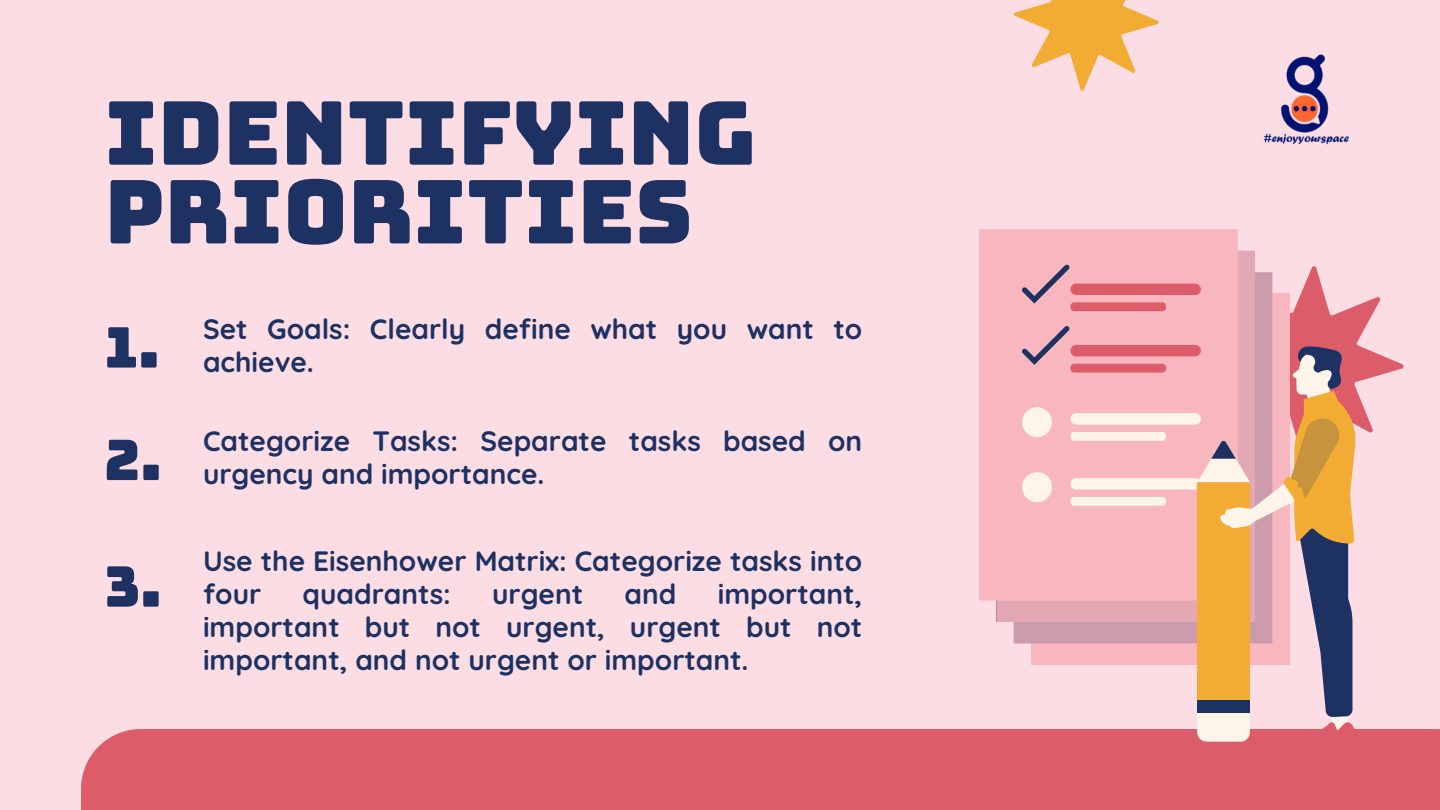
<style>
.page{position:relative;width:1440px;height:810px;background:#fcdde3}
.page>*{position:absolute;margin:0;border:0;box-sizing:border-box;transform-origin:0 0}
.t1{font:88px/78.8px "Bungee";color:#1d3163}
.t2{font:56px "Bungee";color:#1d3163}
.t3{font:700 28px/33px "Quicksand";color:#1d3163}
</style>
<div class="page">
<div style="left:81px;top:729px;width:1359px;height:81px;background:#dc5c6a"></div>
<div style="left:1031px;top:294px;width:259px;height:371px;background:#f8b6bf"></div>
<svg style="left:979px;top:229px;width:276px;height:414px;background:#f8bac3"></svg>
<div style="left:1014px;top:622px;width:183px;height:21px;background:#cc9bac"></div>
<svg style="left:996px;top:251px;width:259px;height:371px"></svg>
<div style="left:1016px;top:271px;width:42px;height:43px;background:#f8b6bf;border-radius:10px"></div>
<div style="left:1070px;top:284px;width:131px;height:11px;background:#dc5c6a;border-radius:6px"></div>
<div style="left:1070px;top:302px;width:96px;height:9px;background:#dc5c6a;border-radius:4px"></div>
<svg style="left:1022px;top:264px;width:48px;height:40px"></svg>
<div style="left:1016px;top:333px;width:42px;height:42px;background:#f8b6bf;border-radius:10px"></div>
<div style="left:1070px;top:345px;width:131px;height:11px;background:#dc5c6a;border-radius:6px"></div>
<div style="left:1070px;top:364px;width:96px;height:9px;background:#dc5c6a;border-radius:4px"></div>
<svg style="left:1022px;top:326px;width:48px;height:39px"></svg>
<div style="left:1016px;top:401px;width:42px;height:42px;background:#f8b6bf;border-radius:10px"></div>
<div style="left:1070px;top:413px;width:131px;height:12px;background:#fff4ea;border-radius:6px"></div>
<div style="left:1070px;top:432px;width:96px;height:9px;background:#fff4ea;border-radius:4px"></div>
<div style="left:1016px;top:466px;width:42px;height:42px;background:#f8b6bf;border-radius:10px"></div>
<div style="left:1070px;top:478px;width:131px;height:12px;background:#fff4ea;border-radius:6px"></div>
<div style="left:1070px;top:497px;width:96px;height:9px;background:#fff4ea;border-radius:4px"></div>
<svg style="left:1022px;top:407px;width:30px;height:30px"></svg>
<svg style="left:1022px;top:472px;width:30px;height:30px"></svg>
<svg style="left:1197px;top:266px;width:207px;height:476px"></svg>
<svg style="left:1013px;top:0;width:146px;height:91px"></svg>
<img style="left:1255px;top:48px;width:104px;height:100px;border-radius:24px">
<p class="t1" style="left:105px;top:94px;width:653px">IDENTIFYING<br>PRIORITIES</p>
<p class="t2" style="left:105px;top:319px;width:57px">1.</p>
<p class="t2" style="left:105px;top:432px;width:59px">2.</p>
<h2 class="t2" style="left:105px;top:559px;width:59px">3.</h2>
<p class="t3" style="left:203px;top:312px;width:661px">Set Goals: Clearly define what you want to achieve.</p>
<h1 class="t3" style="left:203px;top:424px;width:661px">Categorize Tasks: Separate tasks based on urgency and importance.</h1>
<p class="t3" style="left:203px;top:544px;width:661px">Use the Eisenhower Matrix: Categorize tasks into four</p>
<p class="t3" style="left:303px;top:577px;width:150px">quadrants:</p>
<p class="t3" style="left:492px;top:577px;width:93px">urgent</p>
<p class="t3" style="left:625px;top:577px;width:53px">and</p>
<p class="t3" style="left:203px;top:577px;width:661px;text-align:justify;text-indent:515px">important, important but not urgent, urgent but not important, and not urgent or important.</p>
</div>
